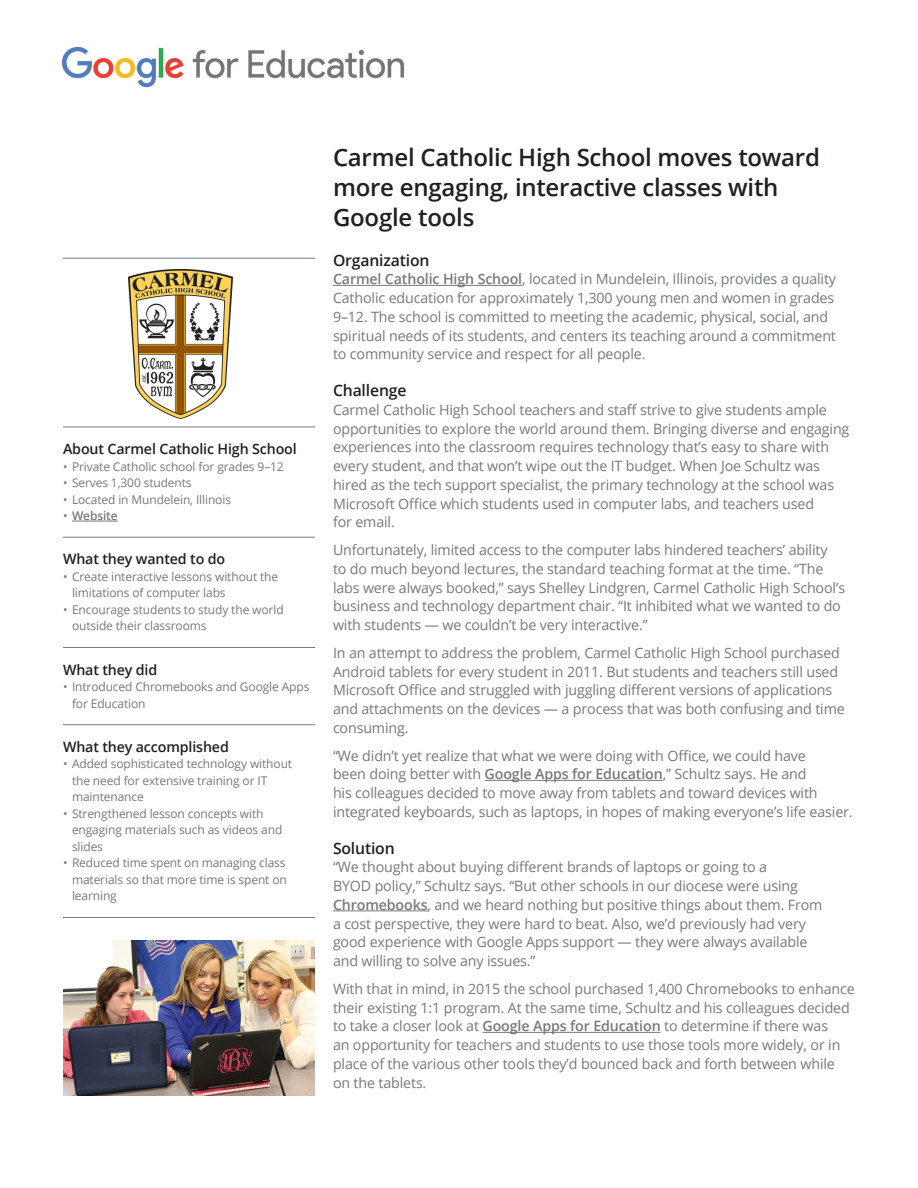
<style>
.page{position:relative;width:918px;height:1188px;background:#fff}
.page>*{position:absolute;margin:0;border:0;box-sizing:border-box;transform-origin:0 0}
.t1{font:600 24px/30px "Open Sans";letter-spacing:-.01em;color:#231f20}
.t2{font:600 15.75px "Open Sans";letter-spacing:-.01em;color:#231f20}
.t3{font:14.25px/18.8px "Open Sans";letter-spacing:-.01em;color:#76787b}
.t4{font:600 14.25px "Open Sans";letter-spacing:-.01em;color:#231f20}
.t5{font:12px/16.5px "Open Sans";letter-spacing:-.01em;color:#76787b}
.t6{font:600 12px "Open Sans";letter-spacing:-.01em;color:#76787b}
.s1{font-weight:400}
.s2{font-weight:600}
</style>
<div class="page">
<img style="left:61px;top:46px;width:344px;height:42px">
<hr style="left:333px;top:285px;width:189px;height:1px;background:#76787b">
<hr style="left:485px;top:780px;width:178px;height:1px;background:#76787b">
<hr style="left:333px;top:910px;width:95px;height:1px;background:#76787b">
<hr style="left:482px;top:1032px;width:179px;height:1px;background:#76787b">
<hr style="left:63px;top:258px;width:252px;height:1px;background:#76787b">
<hr style="left:63px;top:427px;width:252px;height:1px;background:#76787b">
<hr style="left:72px;top:521px;width:46px;height:1px;background:#76787b">
<hr style="left:63px;top:537px;width:252px;height:1px;background:#76787b">
<hr style="left:63px;top:647px;width:252px;height:1px;background:#76787b">
<hr style="left:63px;top:724px;width:252px;height:1px;background:#76787b">
<hr style="left:63px;top:917px;width:252px;height:1px;background:#76787b">
<img style="left:63px;top:941px;width:252px;height:154px">
<img style="left:128px;top:270px;width:104px;height:148px">
<p class="t4" style="left:63px;top:439px;width:235px">About Carmel Catholic High School</p>
<p class="t5" style="left:63px;top:458px;width:222px">• Private Catholic school for grades 9–12</p>
<p class="t5" style="left:63px;top:474px;width:130px">• Serves 1,300 students</p>
<p class="t5" style="left:63px;top:491px;width:170px">• Located in Mundelein, Illinois</p>
<p class="t6" style="left:63px;top:508px;width:56px"><span class="s1">•</span> Website</p>
<p class="t4" style="left:63px;top:549px;width:164px">What they wanted to do</p>
<p class="t5" style="left:72px;top:568px;width:208px;text-indent:-9px">• Create interactive lessons without the limitations of computer labs</p>
<p class="t5" style="left:72px;top:601px;width:213px;text-indent:-9px">• Encourage students to study the world outside their classrooms</p>
<p class="t4" style="left:63px;top:660px;width:96px">What they did</p>
<p class="t5" style="left:72px;top:678px;width:239px;text-indent:-9px">• Introduced Chromebooks and Google Apps for Education</p>
<p class="t4" style="left:63px;top:737px;width:167px">What they accomplished</p>
<p class="t5" style="left:72px;top:755px;width:222px;text-indent:-9px">• Added sophisticated technology without the need for extensive training or IT maintenance</p>
<p class="t5" style="left:72px;top:805px;width:212px;text-indent:-9px">• Strengthened lesson concepts with engaging materials such as videos and slides</p>
<p class="t5" style="left:72px;top:854px;width:216px;text-align:justify;text-indent:-9px">• Reduced time spent on managing class materials so that more time is spent on learning</p>
<h1 class="t1" style="left:333px;top:142px;width:489px">Carmel Catholic High School moves toward more engaging, interactive classes with<br>Google tools</h1>
<p class="t2" style="left:333px;top:249px;width:98px">Organization</p>
<p class="t3" style="left:333px;top:269px;width:505px"><span class="s2">Carmel Catholic High School</span>, located in Mundelein, Illinois, provides a quality Catholic education for approximately 1,300 young men and women in grades 9–12. The school is committed to meeting the academic, physical, social, and spiritual needs of its students, and centers its teaching around a commitment to community service and respect for all people.</p>
<p class="t2" style="left:333px;top:380px;width:75px">Challenge</p>
<p class="t3" style="left:333px;top:400px;width:518px">Carmel Catholic High School teachers and staff strive to give students ample opportunities to explore the world around them. Bringing diverse and engaging experiences into the classroom requires technology that’s easy to share with every student, and that won’t wipe out the IT budget. When Joe Schultz was hired as the tech support specialist, the primary technology at the school was Microsoft Office which students used in computer labs, and teachers used<br>for email.</p>
<p class="t3" style="left:333px;top:540px;width:514px">Unfortunately, limited access to the computer labs hindered teachers’ ability<br>to do much beyond lectures, the standard teaching format at the time. “The labs were always booked,” says Shelley Lindgren, Carmel Catholic High School’s business and technology department chair. “It inhibited what we wanted to do with students — we couldn’t be very interactive.”</p>
<p class="t3" style="left:333px;top:643px;width:513px">In an attempt to address the problem, Carmel Catholic High School purchased Android tablets for every student in 2011. But students and teachers still used Microsoft Office and struggled with juggling different versions of applications and attachments on the devices — a process that was both confusing and time consuming.</p>
<p class="t3" style="left:333px;top:746px;width:521px">“We didn’t yet realize that what we were doing with Office, we could have<br>been doing better with <span class="s2">Google Apps for Education</span>,” Schultz says. He and<br>his colleagues decided to move away from tablets and toward devices with integrated keyboards, such as laptops, in hopes of making everyone’s life easier.</p>
<p class="t2" style="left:333px;top:837px;width:63px">Solution</p>
<p class="t3" style="left:333px;top:857px;width:491px">“We thought about buying different brands of laptops or going to a<br>BYOD policy,” Schultz says. “But other schools in our diocese were using <span class="s2">Chromebooks</span>, and we heard nothing but positive things about them. From a cost perspective, they were hard to beat. Also, we’d previously had very good experience with Google Apps support — they were always available and willing to solve any issues.”</p>
<p class="t3" style="left:333px;top:979px;width:523px">With that in mind, in 2015 the school purchased 1,400 Chromebooks to enhance their existing 1:1 program. At the same time, Schultz and his colleagues decided to take a closer look at <span class="s2">Google Apps for Education</span> to determine if there was<br>an opportunity for teachers and students to use those tools more widely, or in place of the various other tools they’d bounced back and forth between while on the tablets.</p>
</div>
